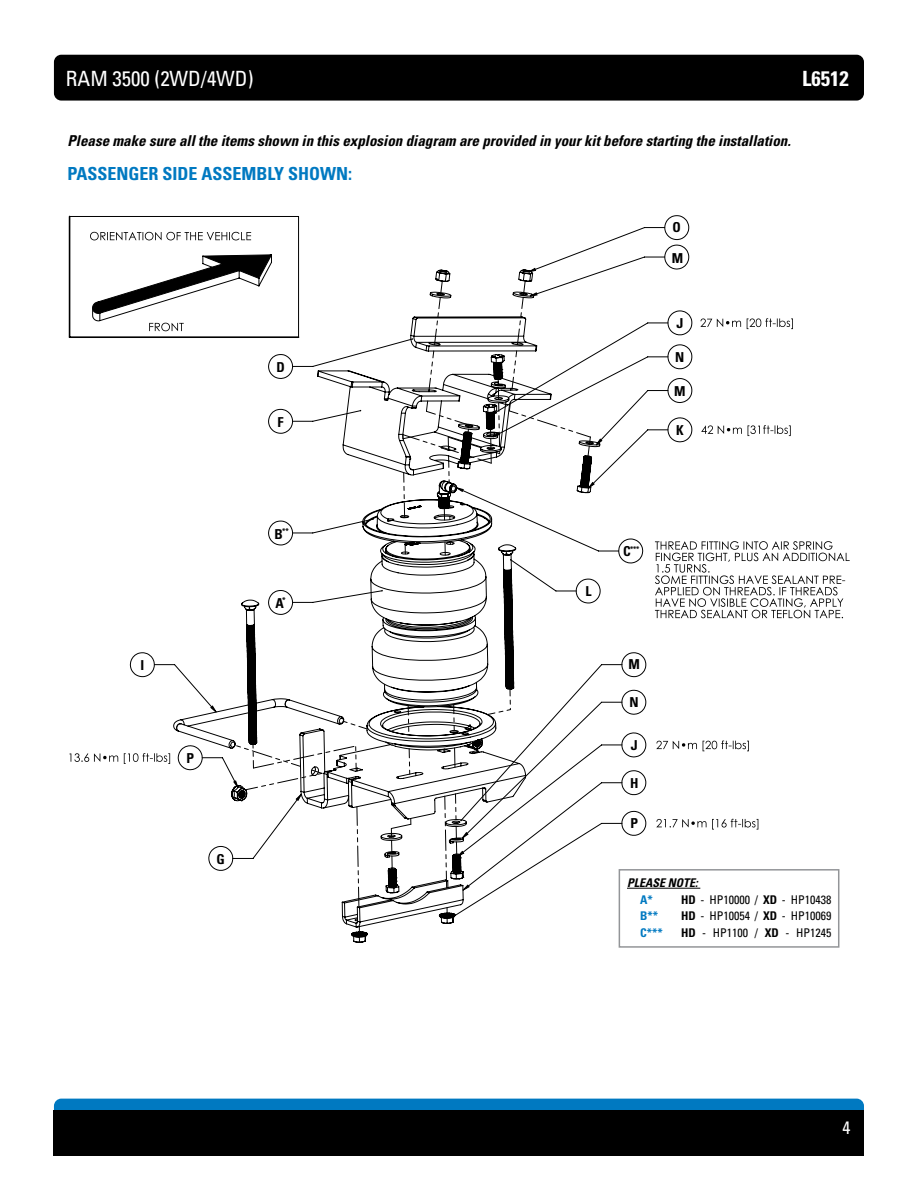
<style>
.page{position:relative;width:918px;height:1188px;background:#fff}
.page>*{position:absolute;margin:0;border:0;box-sizing:border-box;transform-origin:0 0}
.t1{font:condensed 21px "Univers LT Std";color:#fff}
.t2{font:700 condensed 21px "Univers LT Std";color:#fff}
.t3{font:700 condensed 18px "Univers LT Std";color:#0079c1}
.t4{font:condensed 18px "Univers LT Std";color:#fff}
.t5{font:italic 700 condensed 15px "Univers LT Std";color:#000}
.t6{font:700 condensed 13.65px "Univers LT Std";color:#000}
.t7{font:condensed 12px "Univers LT Std";color:#000}
.t8{font:italic 700 condensed 12px "Univers LT Std";color:#000}
.t9{font:700 condensed 12px "Univers LT Std";color:#0079c1}
.t10{font:700 condensed 7.95px "Univers LT Std";color:#000;scale:.9 1}
.t11{font:700 condensed 7.95px "Univers LT Std";color:#000;scale:.95 1}
.s1{font-size:13.65px}
.s2{font-weight:700}
</style>
<div class="page">
<div style="left:54px;top:55px;width:810px;height:46px;background:#000;border-radius:7px"></div>
<div style="left:54px;top:1099px;width:810px;height:45px;background:#0079c1;border-radius:7px"></div>
<div style="left:54px;top:1110px;width:810px;height:46px;background:#000"></div>
<svg style="left:701px;top:425px;width:90px;height:11px"></svg>
<svg style="left:692px;top:541px;width:158px;height:77px"></svg>
<svg style="left:700px;top:318px;width:93px;height:11px"></svg>
<svg style="left:692px;top:819px;width:66px;height:11px"></svg>
<svg style="left:692px;top:741px;width:57px;height:10px"></svg>
<svg style="left:69px;top:753px;width:61px;height:11px"></svg>
<svg style="left:130px;top:215px;width:562px;height:613px"></svg>
<svg style="left:154px;top:227px;width:515px;height:691px"></svg>
<svg style="left:173px;top:269px;width:428px;height:674px"></svg>
<svg style="left:176px;top:723px;width:6px;height:9px"></svg>
<svg style="left:285px;top:699px;width:5px;height:9px"></svg>
<svg style="left:474px;top:739px;width:7px;height:9px"></svg>
<svg style="left:511px;top:280px;width:15px;height:111px"></svg>
<svg style="left:509px;top:401px;width:83px;height:57px"></svg>
<svg style="left:341px;top:720px;width:27px;height:10px"></svg>
<svg style="left:409px;top:748px;width:1px;height:30px"></svg>
<svg style="left:408px;top:705px;width:1px;height:30px"></svg>
<svg style="left:444px;top:796px;width:3px;height:92px"></svg>
<svg style="left:442px;top:908px;width:10px;height:9px"></svg>
<svg style="left:487px;top:688px;width:27px;height:27px"></svg>
<svg style="left:356px;top:806px;width:4px;height:101px"></svg>
<svg style="left:354px;top:927px;width:11px;height:9px"></svg>
<svg style="left:232px;top:743px;width:125px;height:56px"></svg>
<svg style="left:453px;top:793px;width:8px;height:63px"></svg>
<svg style="left:454px;top:748px;width:1px;height:19px"></svg>
<svg style="left:453px;top:704px;width:2px;height:29px"></svg>
<svg style="left:405px;top:542px;width:1px;height:12px"></svg>
<svg style="left:388px;top:818px;width:24px;height:52px"></svg>
<svg style="left:402px;top:280px;width:98px;height:240px"></svg>
<svg style="left:445px;top:541px;width:6px;height:14px"></svg>
<hr style="left:70px;top:216px;width:229px;height:1px;background:#000">
<hr style="left:298px;top:216px;width:1px;height:121px;background:#000">
<hr style="left:70px;top:336px;width:229px;height:2px;background:#000">
<hr style="left:69px;top:216px;width:1px;height:121px;background:#000">
<svg style="left:92px;top:254px;width:180px;height:77px"></svg>
<svg style="left:90px;top:232px;width:161px;height:8px"></svg>
<div style="left:619px;top:869px;width:220px;height:79px;background:#fff;border:2px solid #939598"></div>
<hr style="left:627px;top:888px;width:73px;height:1px;background:#000">
<h1 class="t1" style="left:66px;top:65px;width:189px">RAM 3500 (2WD/4WD)</h1>
<h1 class="t2" style="left:802px;top:65px;width:48px">L6512</h1>
<p class="t5" style="left:68px;top:131px;width:725px">Please make sure all the items shown in this explosion diagram are provided in your kit before starting the installation.</p>
<p class="t3" style="left:68px;top:163px;width:286px">PASSENGER SIDE ASSEMBLY SHOWN:</p>
<p class="t6" style="left:673px;top:219px;width:10px">O</p>
<p class="t6" style="left:672px;top:249px;width:13px">M</p>
<p class="t6" style="left:140px;top:657px;width:5px">I</p>
<p class="t6" style="left:186px;top:750px;width:9px">P</p>
<p class="t6" style="left:217px;top:851px;width:10px">G</p>
<p class="t6" style="left:276px;top:358px;width:10px">D</p>
<p class="t6" style="left:278px;top:413px;width:8px">F</p>
<p class="t11" style="left:275px;top:526px;width:17px"><span class="s1">B</span>**</p>
<p class="t6" style="left:275px;top:595px;width:12px">A<sup>*</sup></p>
<p class="t6" style="left:676px;top:315px;width:8px">J</p>
<p class="t6" style="left:675px;top:349px;width:11px">N</p>
<p class="t6" style="left:674px;top:382px;width:13px">M</p>
<p class="t6" style="left:676px;top:422px;width:9px">K</p>
<p class="t6" style="left:585px;top:583px;width:8px">L</p>
<p class="t10" style="left:623px;top:544px;width:20px"><span class="s1">C</span>***</p>
<p class="t6" style="left:628px;top:656px;width:13px">M</p>
<p class="t6" style="left:630px;top:694px;width:11px">N</p>
<p class="t6" style="left:631px;top:737px;width:8px">J</p>
<p class="t6" style="left:630px;top:775px;width:10px">H</p>
<p class="t6" style="left:630px;top:814px;width:9px">P</p>
<p class="t8" style="left:627px;top:875px;width:72px">PLEASE NOTE:</p>
<p class="t9" style="left:640px;top:892px;width:14px">A*</p>
<p class="t7" style="left:681px;top:892px;width:152px"><span class="s2">HD</span> - HP10000 / <span class="s2">XD</span> - HP10438</p>
<p class="t9" style="left:640px;top:908px;width:19px">B**</p>
<p class="t7" style="left:681px;top:908px;width:152px"><span class="s2">HD</span> - HP10054 / <span class="s2">XD</span> - HP10069</p>
<p class="t9" style="left:640px;top:925px;width:24px">C***</p>
<p class="t7" style="left:681px;top:925px;width:152px"><span class="s2">HD</span> - HP1100 / <span class="s2">XD</span> - HP1245</p>
<p class="t4" style="left:843px;top:1116px;width:9px">4</p>
</div>
